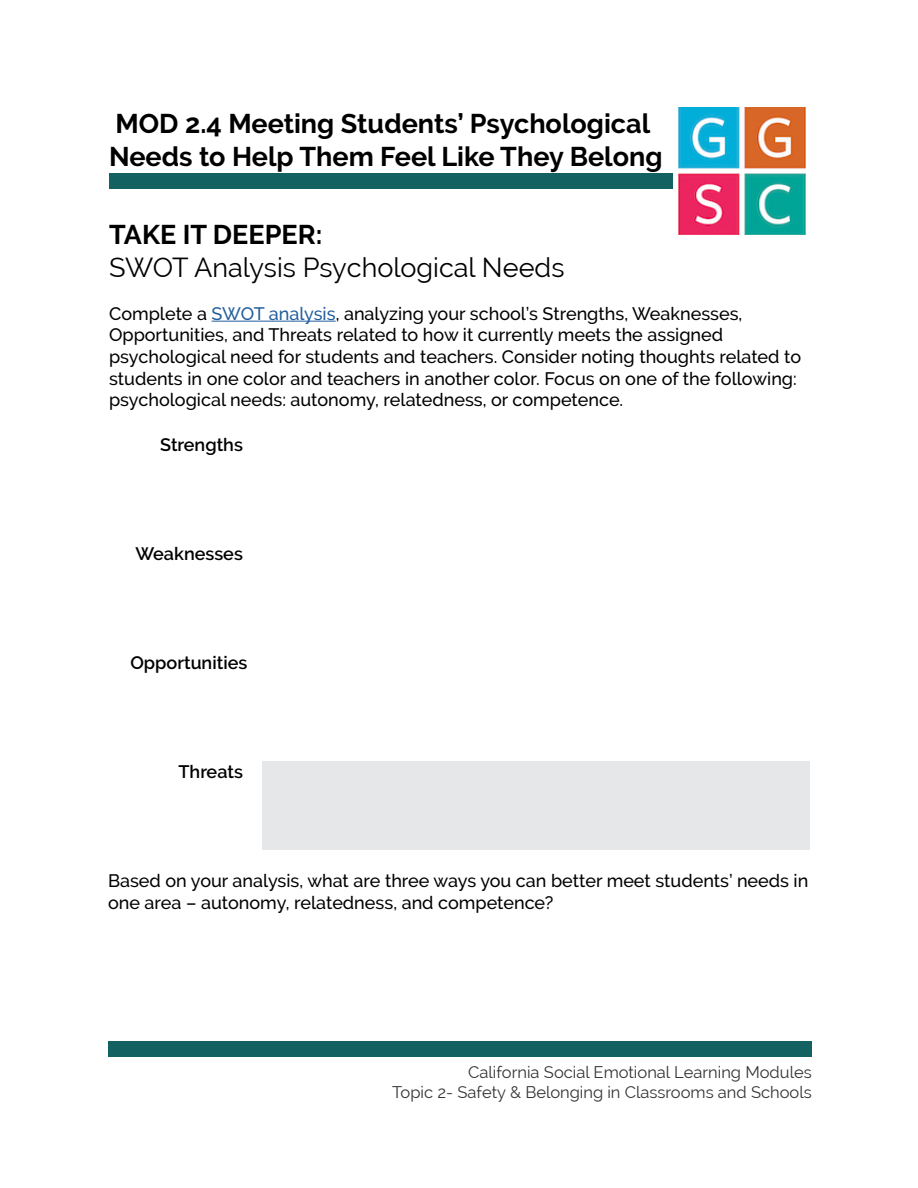
<style>
.page{position:relative;width:918px;height:1188px;background:#fff}
.page>*{position:absolute;margin:0;border:0;box-sizing:border-box;transform-origin:0 0}
.t1{font:700 27px/32.4px "Raleway";color:#000}
.t2{font:27px "Raleway";color:#000}
.t3{font:500 18px/21.6px "Raleway";color:#000}
.t4{font:600 18px "Raleway";color:#000}
.t5{font:16.5px/19.8px "Raleway";color:#343433;text-align:right}
.s1{color:#215e9e}
</style>
<div class="page">
<div style="left:109px;top:1041px;width:703px;height:16px;background:#146161"></div>
<img style="left:679px;top:107px;width:127px;height:127px">
<div style="left:109px;top:174px;width:563px;height:15px;background:#146161"></div>
<hr style="left:212px;top:321px;width:124px;height:1px;background:#215e9e">
<div style="left:262px;top:761px;width:548px;height:89px;background:#e6e7e8"></div>
<h1 class="t1" style="left:109px;top:108px;width:555px">MOD 2.4 Meeting Students’ Psychological<br>Needs to Help Them Feel Like They Belong</h1>
<h1 class="t1" style="left:109px;top:219px;width:215px">TAKE IT DEEPER:</h1>
<h1 class="t2" style="left:109px;top:251px;width:457px">SWOT Analysis Psychological Needs</h1>
<p class="t3" style="left:109px;top:303px;width:694px">Complete a <span class="s1">SWOT analysis</span>, analyzing your school’s Strengths, Weaknesses, Opportunities, and Threats related to how it currently meets the assigned psychological need for students and teachers. Consider noting thoughts related to students in one color and teachers in another color. Focus on one of the following: psychological needs: autonomy, relatedness, or competence.</p>
<p class="t4" style="left:160px;top:434px;width:84px">Strengths</p>
<p class="t4" style="left:136px;top:543px;width:109px">Weaknesses</p>
<p class="t4" style="left:130px;top:653px;width:118px">Opportunities</p>
<p class="t4" style="left:179px;top:762px;width:66px">Threats</p>
<p class="t3" style="left:108px;top:870px;width:702px">Based on your analysis, what are three ways you can better meet students’ needs in one area – autonomy, relatedness, and competence?</p>
<p class="t5" style="left:392px;top:1062px;width:421px">California Social Emotional Learning Modules<br>Topic 2- Safety &amp; Belonging in Classrooms and Schools</p>
</div>
